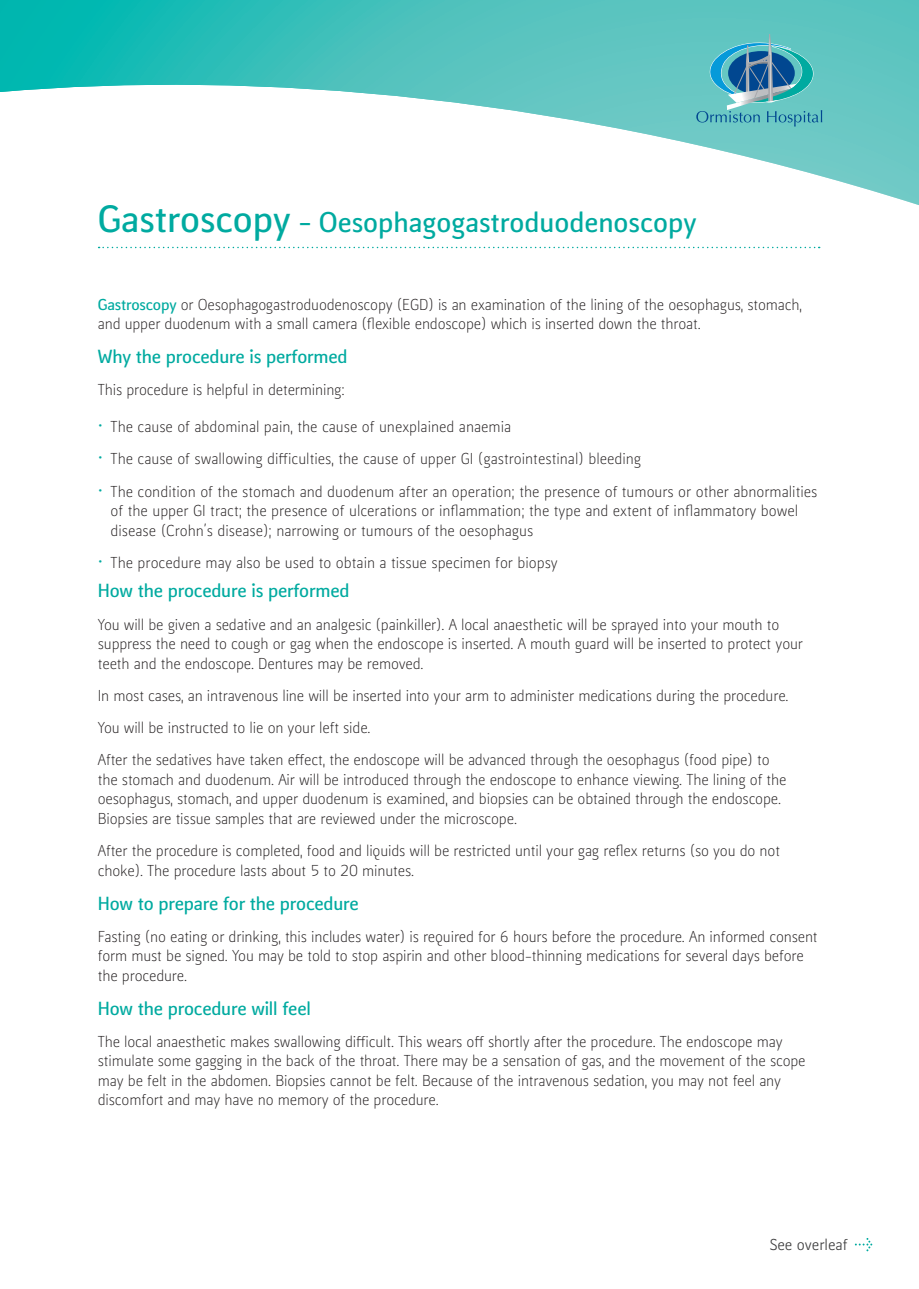
<style>
.page{position:relative;width:919px;height:1289px;background:#fff}
.page>*{position:absolute;margin:0;border:0;box-sizing:border-box;transform-origin:0 0}
.t1{font:700 27px "Kofi Pure Sans";color:#00aaa0}
.t2{font:700 18px "Kofi Pure Sans";letter-spacing:-.01em;color:#00aaa0}
.t3{font:300 15px/19.5px "Kofi Pure Sans";letter-spacing:-.01em;color:#231f20}
.t4{font:15px "Kofi Pure Sans";color:#3e3e3f}
.s1{font-size:36px}
.s2{font-weight:700;color:#00aaa0}
.s3{color:#00aaa0}
</style>
<div class="page">
<svg style="left:0;top:0;width:918px;height:205px"></svg>
<svg style="left:696px;top:34px;width:126px;height:92px;background:#56adba"></svg>
<svg style="left:99px;top:247px;width:720px;height:1px"></svg>
<svg style="left:854px;top:1238px;width:18px;height:13px"></svg>
<h1 class="t1" style="left:98px;top:203px;width:600px"><span class="s1">Gastroscopy</span> – Oesophagogastroduodenoscopy</h1>
<p class="t3" style="left:98px;top:295px;width:705px"><span class="s2">Gastroscopy</span> or Oesophagogastroduodenoscopy (EGD) is an examination of the lining of the oesophagus, stomach, and upper duodenum with a small camera (flexible endoscope) which is inserted down the throat.</p>
<p class="t2" style="left:98px;top:344px;width:251px">Why the procedure is performed</p>
<p class="t3" style="left:98px;top:381px;width:248px">This procedure is helpful in determining:</p>
<p class="t3" style="left:98px;top:417px;width:415px"><span class="s3">•</span> The cause of abdominal pain, the cause of unexplained anaemia</p>
<p class="t3" style="left:98px;top:449px;width:545px"><span class="s3">•</span> The cause of swallowing difficulties, the cause of upper GI (gastrointestinal) bleeding</p>
<p class="t3" style="left:111px;top:482px;width:708px;text-indent:-13px"><span class="s3">•</span> The condition of the stomach and duodenum after an operation; the presence of tumours or other abnormalities of the upper GI tract; the presence of ulcerations or inflammation; the type and extent of inflammatory bowel disease (Crohn’s disease); narrowing or tumours of the oesophagus</p>
<p class="t3" style="left:98px;top:553px;width:461px"><span class="s3">•</span> The procedure may also be used to obtain a tissue specimen for biopsy</p>
<p class="t2" style="left:98px;top:578px;width:253px">How the procedure is performed</p>
<p class="t3" style="left:98px;top:615px;width:706px">You will be given a sedative and an analgesic (painkiller). A local anaesthetic will be sprayed into your mouth to suppress the need to cough or gag when the endoscope is inserted. A mouth guard will be inserted to protect your teeth and the endoscope. Dentures may be removed.</p>
<p class="t3" style="left:98px;top:680px;width:692px;line-height:32.2px">In most cases, an intravenous line will be inserted into your arm to administer medications during the procedure.<br>You will be instructed to lie on your left side.<br>After the sedatives have taken effect, the endoscope will be advanced through the oesophagus (food pipe) to</p>
<p class="t3" style="left:98px;top:770px;width:690px">the stomach and duodenum. Air will be introduced through the endoscope to enhance viewing. The lining of the oesophagus, stomach, and upper duodenum is examined, and biopsies can be obtained through the endoscope.<br>Biopsies are tissue samples that are reviewed under the microscope.</p>
<p class="t3" style="left:98px;top:841px;width:683px">After the procedure is completed, food and liquids will be restricted until your gag reflex returns (so you do not choke). The procedure lasts about 5 to 20 minutes.</p>
<p class="t2" style="left:98px;top:890px;width:262px">How to prepare for the procedure</p>
<p class="t3" style="left:98px;top:927px;width:721px">Fasting (no eating or drinking, this includes water) is required for 6 hours before the procedure. An informed consent form must be signed. You may be told to stop aspirin and other blood-thinning medications for several days before the procedure.</p>
<p class="t2" style="left:98px;top:995px;width:214px">How the procedure will feel</p>
<p class="t3" style="left:98px;top:1032px;width:709px">The local anaesthetic makes swallowing difficult. This wears off shortly after the procedure. The endoscope may stimulate some gagging in the back of the throat. There may be a sensation of gas, and the movement of the scope may be felt in the abdomen. Biopsies cannot be felt. Because of the intravenous sedation, you may not feel any discomfort and may have no memory of the procedure.</p>
<p class="t4" style="left:769px;top:1234px;width:80px">See overleaf</p>
</div>
